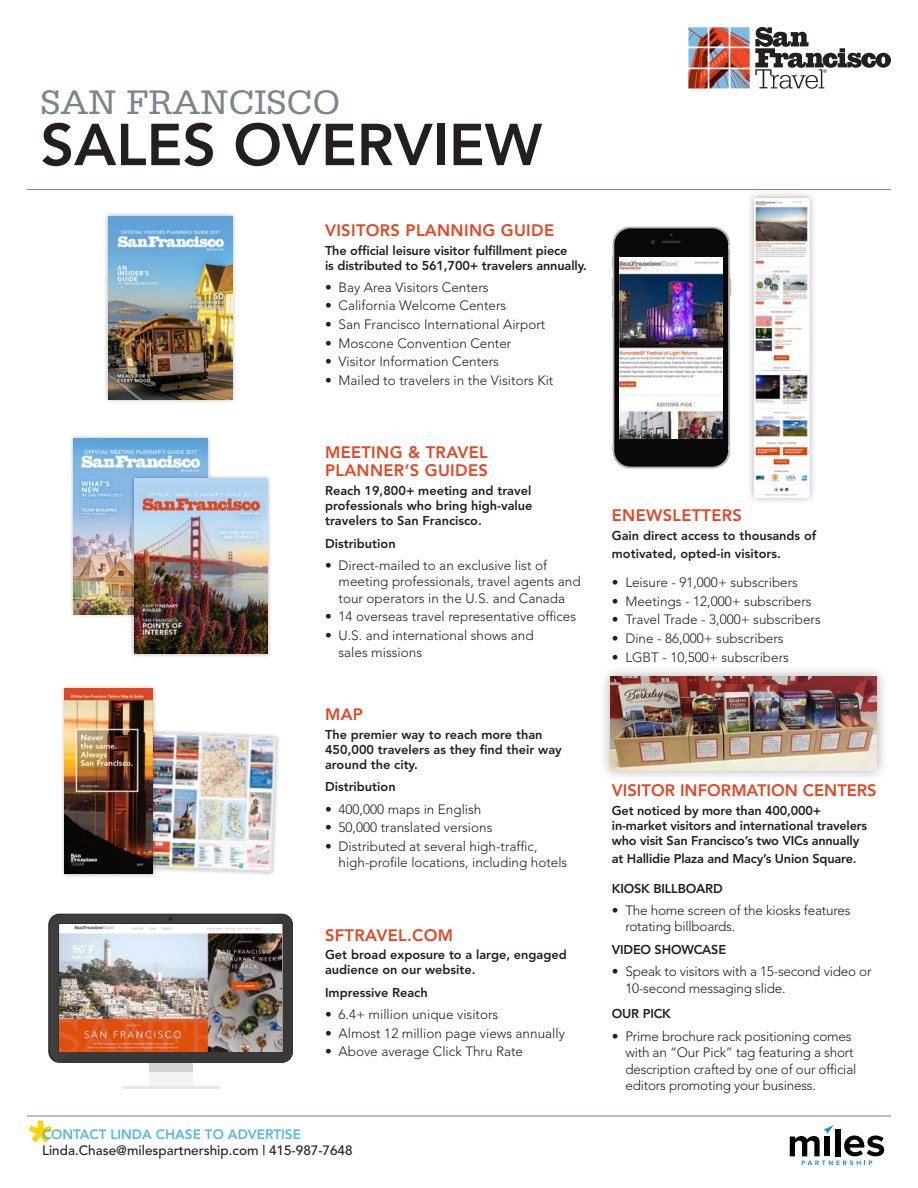
<style>
.page{position:relative;width:918px;height:1188px;background:#fff}
.page>*{position:absolute;margin:0;border:0;box-sizing:border-box;transform-origin:0 0}
.t1{font:800 58.5px "Avenir";color:#231f20}
.t2{font:36px "Serifa Std";color:#7c858c}
.Subhead{font:800 16.5px/18px "Avenir";letter-spacing:.02em;color:#e24725}
.Subhead-2{font:800 16.5px "Avenir";color:#e24725}
.Bullets{font:300 13.5px/16.5px "Avenir";color:#231f20}
.t3{font:500 13.5px/16.2px "Avenir";color:#231f20}
.edit{font:800 12.75px/15px "Avenir";letter-spacing:-.01em;color:#231f20}
.s1{font-weight:800;color:#56b7e7}
</style>
<div class="page">
<svg style="left:29px;top:1120px;width:23px;height:23px"></svg>
<svg style="left:790px;top:1125px;width:94px;height:40px"></svg>
<svg style="left:688px;top:27px;width:203px;height:61px"></svg>
<hr style="left:27px;top:189px;width:864px;height:1px;background:#727f8a">
<hr style="left:27px;top:1116px;width:864px;height:1px;background:#727f8a">
<div style="left:104px;top:211px;width:134px;height:193px;background:#231f20;opacity:.35"></div>
<img style="left:109px;top:216px;width:123px;height:183px">
<div style="left:69px;top:434px;width:143px;height:185px;background:#231f20;opacity:.35"></div>
<img style="left:74px;top:438px;width:133px;height:176px">
<div style="left:130px;top:474px;width:142px;height:184px;background:#231f20;opacity:.35"></div>
<img style="left:134px;top:478px;width:133px;height:176px">
<div style="left:117px;top:727px;width:164px;height:149px;background:#231f20;opacity:.35"></div>
<img style="left:157px;top:732px;width:119px;height:140px">
<div style="left:60px;top:684px;width:97px;height:195px;background:#231f20;opacity:.35"></div>
<img style="left:65px;top:688px;width:87px;height:186px">
<div style="left:599px;top:665px;width:289px;height:117px;background:#231f20;opacity:.35"></div>
<img style="left:610px;top:676px;width:267px;height:94px">
<div style="left:149px;top:1063px;width:43px;height:23px;background:#f2f3f4"></div>
<hr style="left:122px;top:1086px;width:97px;height:3px;background:#e6e7e9">
<div style="left:149px;top:1063px;width:43px;height:8px;background:#d1d2d4"></div>
<svg style="left:53px;top:914px;width:240px;height:149px;background:#464343"></svg>
<img style="left:59px;top:925px;width:223px;height:126px">
<div style="left:746px;top:190px;width:71px;height:315px;background:#231f20;opacity:.35"></div>
<img style="left:754px;top:198px;width:55px;height:299px">
<img style="left:612px;top:227px;width:119px;height:241px">
<p class="t2" style="left:40px;top:83px;width:302px">SAN FRANCISCO</p>
<p class="t1" style="left:41px;top:110px;width:503px">SALES OVERVIEW</p>
<p class="Subhead" style="left:325px;top:221px;width:231px">VISITORS PLANNING GUIDE</p>
<p class="edit" style="left:325px;top:243px;width:263px">The official leisure visitor fulfillment piece<br>is distributed to 561,700+ travelers annually.</p>
<p class="Bullets" style="left:325px;top:279px;width:165px">• Bay Area Visitors Centers</p>
<p class="Bullets" style="left:325px;top:298px;width:183px">• California Welcome Centers</p>
<p class="Bullets" style="left:325px;top:316px;width:222px">• San Francisco International Airport</p>
<p class="Bullets" style="left:325px;top:335px;width:188px">• Moscone Convention Center</p>
<p class="Bullets" style="left:325px;top:353px;width:175px">• Visitor Information Centers</p>
<p class="Bullets" style="left:325px;top:372px;width:230px">• Mailed to travelers in the Visitors Kit</p>
<p class="Subhead" style="left:325px;top:444px;width:164px">MEETING &amp; TRAVEL<br>PLANNER’S GUIDES</p>
<p class="edit" style="left:325px;top:483px;width:209px;text-align:justify">Reach 19,800+ meeting and travel professionals who bring high-value travelers to San Francisco.</p>
<p class="edit" style="left:325px;top:536px;width:72px">Distribution</p>
<p class="Bullets" style="left:339px;top:557px;width:244px;text-indent:-14px">• Direct-mailed to an exclusive list of meeting professionals, travel agents and tour operators in the U.S. and Canada</p>
<p class="Bullets" style="left:325px;top:608px;width:253px">• 14 overseas travel representative offices</p>
<p class="Bullets" style="left:339px;top:627px;width:197px;text-indent:-13px">• U.S. and international shows and sales missions</p>
<p class="Subhead" style="left:325px;top:705px;width:39px">MAP</p>
<p class="edit" style="left:325px;top:727px;width:238px">The premier way to reach more than<br>450,000 travelers as they find their way around the city.</p>
<p class="edit" style="left:325px;top:779px;width:72px">Distribution</p>
<p class="Bullets" style="left:325px;top:801px;width:158px">• 400,000 maps in English</p>
<p class="Bullets" style="left:325px;top:819px;width:169px">• 50,000 translated versions</p>
<p class="Bullets" style="left:339px;top:838px;width:230px;text-indent:-13px">• Distributed at several high-traffic, high-profile locations, including hotels</p>
<p class="Subhead" style="left:325px;top:926px;width:130px">SFTRAVEL.COM</p>
<p class="edit" style="left:325px;top:947px;width:243px">Get broad exposure to a large, engaged audience on our website.</p>
<p class="edit" style="left:325px;top:985px;width:104px">Impressive Reach</p>
<p class="Bullets" style="left:325px;top:1006px;width:175px">• 6.4+ million unique visitors</p>
<p class="Bullets" style="left:325px;top:1025px;width:241px">• Almost 12 million page views annually</p>
<p class="Bullets" style="left:325px;top:1043px;width:200px">• Above average Click Thru Rate</p>
<p class="t3" style="left:42px;top:1127px;width:312px"><span class="s1">CONTACT LINDA CHASE TO ADVERTISE<br></span>Linda.Chase@milespartnership.com | 415-987-7648</p>
<p class="Subhead" style="left:612px;top:507px;width:132px">ENEWSLETTERS</p>
<p class="edit" style="left:612px;top:526px;width:206px;line-height:18px">Gain direct access to thousands of motivated, opted-in visitors.</p>
<p class="Bullets" style="left:612px;top:574px;width:188px">• Leisure - 91,000+ subscribers</p>
<p class="Bullets" style="left:612px;top:593px;width:201px">• Meetings - 12,000+ subscribers</p>
<p class="Bullets" style="left:612px;top:611px;width:210px">• Travel Trade - 3,000+ subscribers</p>
<p class="Bullets" style="left:612px;top:630px;width:173px">• Dine - 86,000+ subscribers</p>
<p class="Bullets" style="left:612px;top:649px;width:179px">• LGBT - 10,500+ subscribers</p>
<p class="Subhead-2" style="left:612px;top:781px;width:266px">VISITOR INFORMATION CENTERS</p>
<p class="edit" style="left:612px;top:803px;width:257px">Get noticed by more than 400,000+ in-market visitors and international travelers who visit San Francisco’s two VICs annually</p>
<p class="edit" style="left:612px;top:851px;width:246px">at Hallidie Plaza and Macy’s Union Square.</p>
<p class="edit" style="left:612px;top:881px;width:112px">KIOSK BILLBOARD</p>
<p class="Bullets" style="left:625px;top:902px;width:227px;text-indent:-14px">• The home screen of the kiosks features rotating billboards.</p>
<p class="edit" style="left:612px;top:942px;width:116px">VIDEO SHOWCASE</p>
<p class="Bullets" style="left:625px;top:963px;width:248px;text-indent:-14px">• Speak to visitors with a 15-second video or<br>10-second messaging slide.</p>
<p class="edit" style="left:612px;top:1007px;width:61px">OUR PICK</p>
<p class="Bullets" style="left:625px;top:1028px;width:233px;text-indent:-14px">• Prime brochure rack positioning comes with an “Our Pick” tag featuring a short description crafted by one of our official editors promoting your business.</p>
</div>
